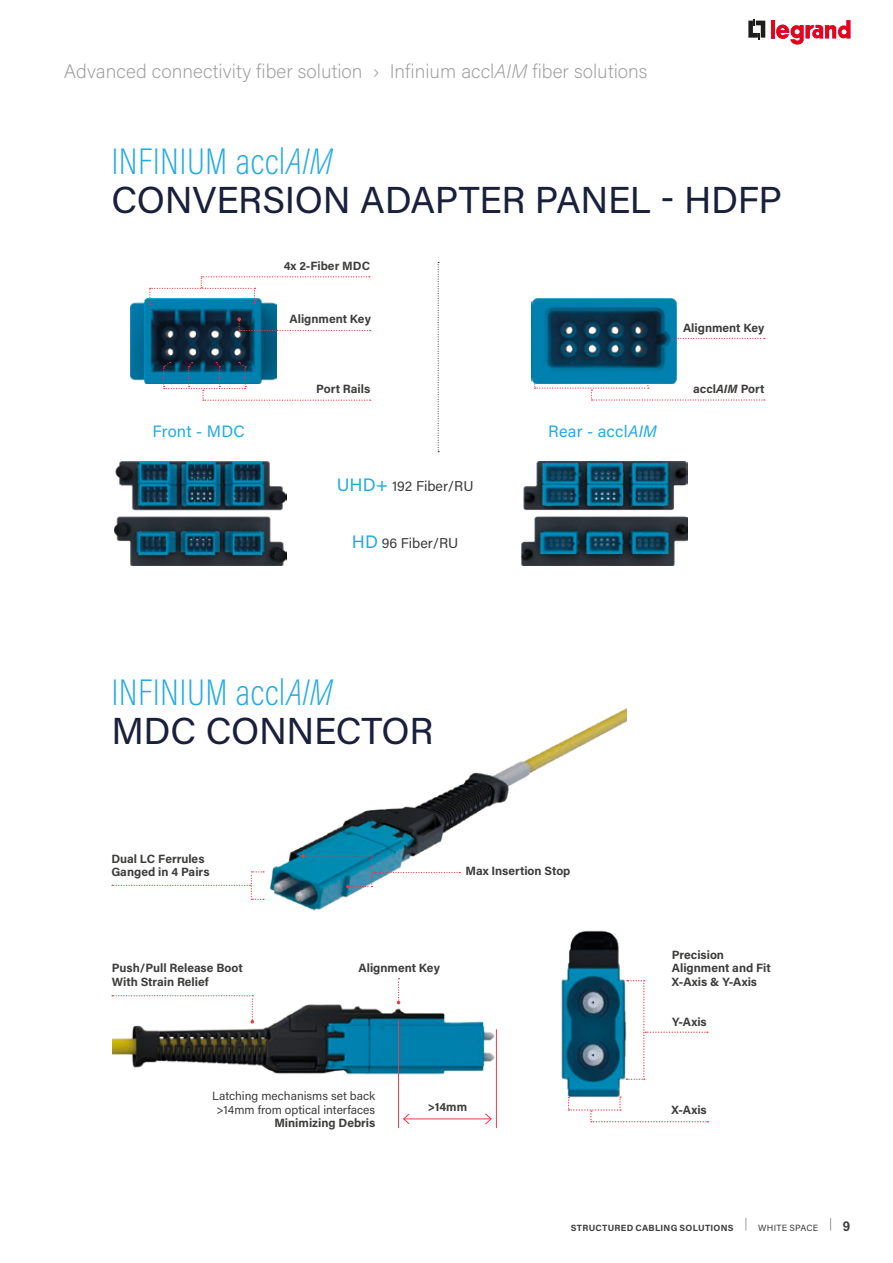
<style>
.page{position:relative;width:893px;height:1263px;background:#fff}
.page>*{position:absolute;margin:0;border:0;box-sizing:border-box;transform-origin:0 0}
.t1{font:37.5px "Acumin Pro";letter-spacing:-.01em;color:#19203b}
.t2{font:200 37.5px "Acumin Pro Cond";letter-spacing:.01em;color:#24aae2}
.t3{font:200 19.5px "Acumin Pro";color:#9d9d9d}
.t4{font:16.5px "Acumin Pro";letter-spacing:.01em;color:#24aae2}
.t5{font:14.25px "Acumin Pro";color:#3d3d3c}
.t6{font:700 13.5px "Arial MT Std";color:#3d3d3c}
.t7{font:700 12px/13.5px "Acumin Pro";color:#3d3d3c}
.t8{font:12px/13.5px "Acumin Pro";color:#3d3d3c;text-align:center}
.t9{font:700 9px "Acumin Pro";letter-spacing:.03em;color:#3d3d3c}
.t10{font:9px "Acumin Pro";letter-spacing:.025em;color:#3d3d3c}
.s1{font-style:italic}
.s2{font-size:18px;color:#24aae2}
</style>
<div class="page">
<svg style="left:748px;top:19px;width:17px;height:20px"></svg>
<hr style="left:771px;top:20px;width:4px;height:18px;background:#e30614">
<svg style="left:776px;top:20px;width:74px;height:25px"></svg>
<img style="left:264px;top:708px;width:363px;height:203px">
<svg style="left:534px;top:383px;width:231px;height:18px"></svg>
<svg style="left:677px;top:337px;width:88px;height:2px"></svg>
<svg style="left:112px;top:871px;width:152px;height:29px"></svg>
<svg style="left:301px;top:854px;width:159px;height:34px"></svg>
<svg style="left:568px;top:1105px;width:141px;height:17px"></svg>
<svg style="left:631px;top:980px;width:77px;height:100px"></svg>
<svg style="left:438px;top:262px;width:1px;height:190px"></svg>
<img style="left:130px;top:298px;width:146px;height:86px">
<img style="left:531px;top:298px;width:146px;height:85px">
<img style="left:521px;top:462px;width:166px;height:103px">
<img style="left:114px;top:462px;width:172px;height:104px">
<svg style="left:745px;top:1218px;width:1px;height:13px"></svg>
<svg style="left:830px;top:1218px;width:1px;height:13px"></svg>
<svg style="left:149px;top:276px;width:221px;height:29px"></svg>
<svg style="left:163px;top:362px;width:208px;height:39px"></svg>
<svg style="left:237px;top:317px;width:134px;height:14px"></svg>
<img style="left:112px;top:1005px;width:382px;height:70px">
<img style="left:561px;top:930px;width:70px;height:175px">
<hr style="left:398px;top:1020px;width:1px;height:108px;background:#e83d44">
<hr style="left:496px;top:1029px;width:1px;height:99px;background:#e83d44">
<svg style="left:397px;top:978px;width:3px;height:26px"></svg>
<svg style="left:112px;top:995px;width:142px;height:28px"></svg>
<hr style="left:404px;top:1118px;width:87px;height:1px;background:#e83d44">
<svg style="left:403px;top:1113px;width:7px;height:11px"></svg>
<svg style="left:484px;top:1113px;width:8px;height:12px"></svg>
<h2 class="t3" style="left:64px;top:58px;width:585px">Advanced connectivity fiber solution › Infinium accl<span class="s1">AIM</span> fiber solutions</h2>
<h1 class="t2" style="left:111px;top:137px;width:223px">INFINIUM accl<span class="s1">AIM</span></h1>
<h1 class="t1" style="left:111px;top:174px;width:672px">CONVERSION ADAPTER PANEL - HDFP</h1>
<p class="t7" style="left:284px;top:258px;width:88px">4x 2-Fiber MDC</p>
<p class="t7" style="left:289px;top:312px;width:83px">Alignment Key</p>
<p class="t7" style="left:316px;top:381px;width:56px">Port Rails</p>
<h3 class="t4" style="left:153px;top:420px;width:94px">Front - MDC</h3>
<h3 class="t4" style="left:548px;top:420px;width:110px">Rear - accl<span class="s1">AIM</span></h3>
<p class="t5" style="left:337px;top:476px;width:138px"><span class="s2">UHD+</span> 192 Fiber/RU</p>
<p class="t5" style="left:352px;top:533px;width:108px"><span class="s2">HD</span> 96 Fiber/RU</p>
<p class="t7" style="left:683px;top:320px;width:83px">Alignment Key</p>
<p class="t7" style="left:693px;top:381px;width:73px">accl<span class="s1">AIM</span> Port</p>
<h1 class="t2" style="left:111px;top:668px;width:223px">INFINIUM accl<span class="s1">AIM</span></h1>
<h1 class="t1" style="left:111px;top:705px;width:324px">MDC CONNECTOR</h1>
<p class="t7" style="left:111px;top:851px;width:100px">Dual LC Ferrules<br>Ganged in 4 Pairs</p>
<p class="t7" style="left:466px;top:864px;width:106px">Max Insertion Stop</p>
<p class="t7" style="left:112px;top:961px;width:132px">Push/Pull Release Boot</p>
<p class="t7" style="left:358px;top:961px;width:83px">Alignment Key</p>
<p class="t7" style="left:112px;top:974px;width:98px">With Strain Relief</p>
<p class="t8" style="left:212px;top:1088px;width:165px">Latching mechanisms set back &gt;14mm from optical interfaces</p>
<p class="t7" style="left:274px;top:1115px;width:102px">Minimizing Debris</p>
<p class="t7" style="left:428px;top:1100px;width:41px">&gt;14mm</p>
<p class="t7" style="left:672px;top:947px;width:101px">Precision<br>Alignment and Fit<br>X-Axis &amp; Y-Axis</p>
<p class="t7" style="left:672px;top:1015px;width:36px">Y-Axis</p>
<p class="t7" style="left:671px;top:1102px;width:37px">X-Axis</p>
<p class="t9" style="left:571px;top:1221px;width:164px">STRUCTURED CABLING SOLUTIONS</p>
<p class="t10" style="left:758px;top:1221px;width:62px">WHITE SPACE</p>
<p class="t6" style="left:843px;top:1218px;width:9px">9</p>
</div>
